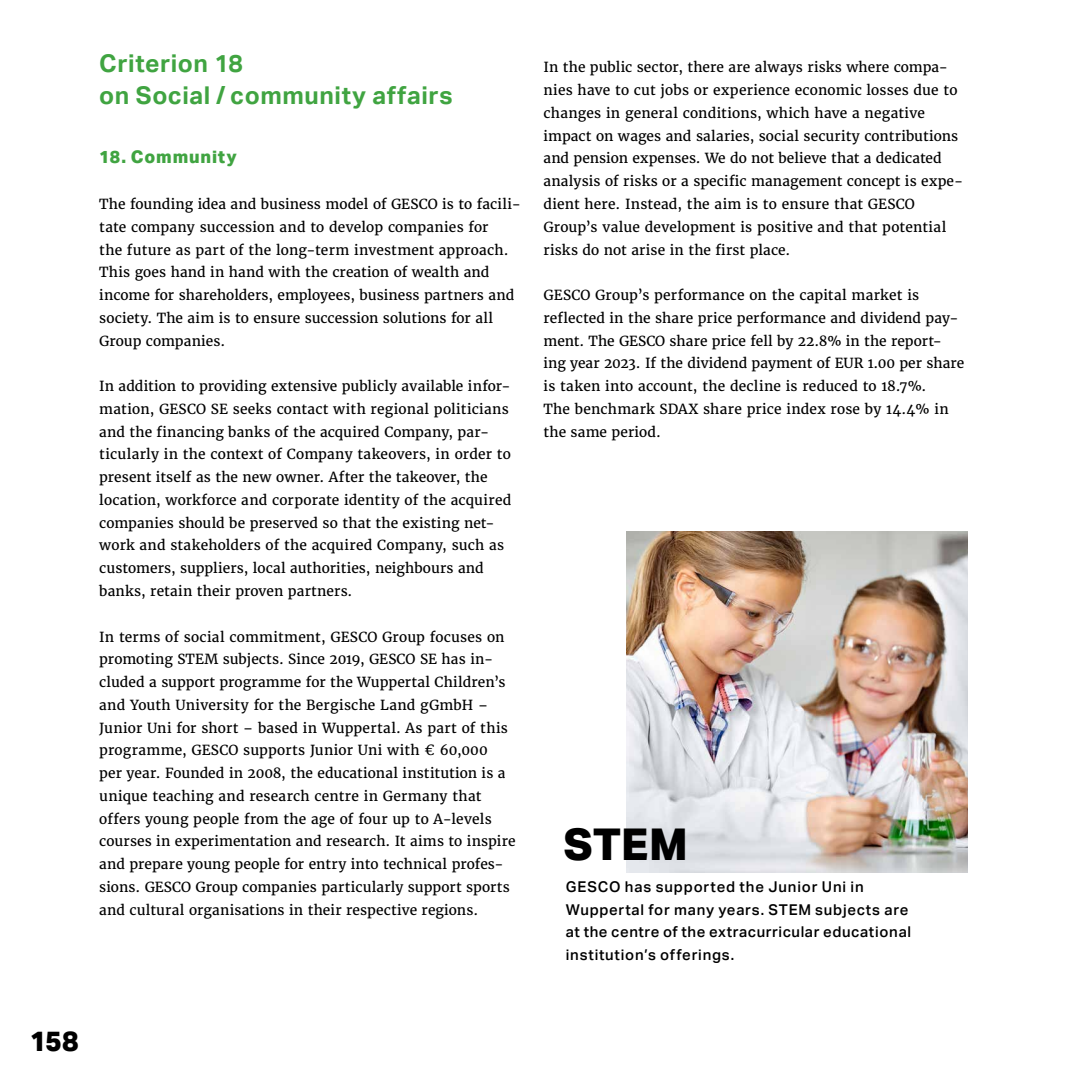
<style>
.page{position:relative;width:1092px;height:1092px;background:#fff}
.page>*{position:absolute;margin:0;border:0;box-sizing:border-box;transform-origin:0 0}
.t1{font:800 43.75px "Aktiv Grotesk";color:#000}
.t2{font:800 28px "Aktiv Grotesk";color:#000}
.t3{font:700 24.5px/31.5px "Aktiv Grotesk";letter-spacing:.025em;color:#40a441}
.t4{font:800 17.5px "Aktiv Grotesk";letter-spacing:.05em;color:#40a441}
.t5{font:500 14.88px/22.8px "Aktiv Grotesk";letter-spacing:.05em;color:#000}
.t6{font:13.83px/22.8px "Merriweather";letter-spacing:.01em;color:#000}
</style>
<div class="page">
<img style="left:626px;top:531px;width:341px;height:341px">
<h3 class="t3" style="left:99px;top:48px;width:355px">Criterion 18<br>on Social / community affairs</h3>
<p class="t4" style="left:99px;top:147px;width:139px">18. Community</p>
<p class="t6" style="left:99px;top:193px;width:423px">The founding idea and business model of GESCO is to facili&shy;tate company succession and to develop companies for<br>the future as part of the long- term investment approach.<br>This goes hand in hand with the creation of wealth and income for shareholders, employees, business partners and society. The aim is to ensure succession solutions for all Group companies.</p>
<p class="t6" style="left:99px;top:375px;width:413px">In addition to providing extensive publicly available infor&shy;mation, GESCO SE seeks contact with regional politicians and the financing banks of the acquired Company, par&shy;ticularly in the context of Company takeovers, in order to present itself as the new owner. After the takeover, the location, workforce and corporate identity of the acquired companies should be preserved so that the existing net&shy;work and stakeholders of the acquired Company, such as customers, suppliers, local authorities, neighbours and banks, retain their proven partners.</p>
<p class="t6" style="left:99px;top:625px;width:418px">In terms of social commitment, GESCO Group focuses on promoting STEM subjects. Since 2019, GESCO SE has in&shy;cluded a support programme for the Wuppertal Children’s and Youth University for the Bergische Land gGmbH – Junior Uni for short – based in Wuppertal. As part of this programme, GESCO supports Junior Uni with € 60,000<br>per year. Founded in 2008, the educational institution is a unique teaching and research centre in Germany that offers young people from the age of four up to A- levels courses in experimentation and research. It aims to inspire and prepare young people for entry into technical profes&shy;sions. GESCO Group companies particularly support sports and cultural organisations in their respective regions.</p>
<p class="t6" style="left:543px;top:56px;width:421px">In the public sector, there are always risks where compa&shy;nies have to cut jobs or experience economic losses due to changes in general conditions, which have a negative impact on wages and salaries, social security contributions and pension expenses. We do not believe that a dedicated analysis of risks or a specific management concept is expe&shy;dient here. Instead, the aim is to ensure that GESCO Group’s value development is positive and that potential risks do not arise in the first place.</p>
<p class="t6" style="left:543px;top:284px;width:422px">GESCO Group’s performance on the capital market is reflected in the share price performance and dividend pay&shy;ment. The GESCO share price fell by 22.8 % in the report&shy;ing year 2023. If the dividend payment of EUR 1.00 per share is taken into account, the decline is reduced to 18.7 %.<br>The benchmark SDAX share price index rose by 14.4 % in the same period.</p>
<h1 class="t1" style="left:563px;top:819px;width:126px">STEM</h1>
<p class="t5" style="left:566px;top:875px;width:347px">GESCO has supported the Junior Uni in Wuppertal for many years. STEM subjects are at the centre of the extracurricular educational institution’s offerings.</p>
<h2 class="t2" style="left:30px;top:1025px;width:51px">158</h2>
</div>
